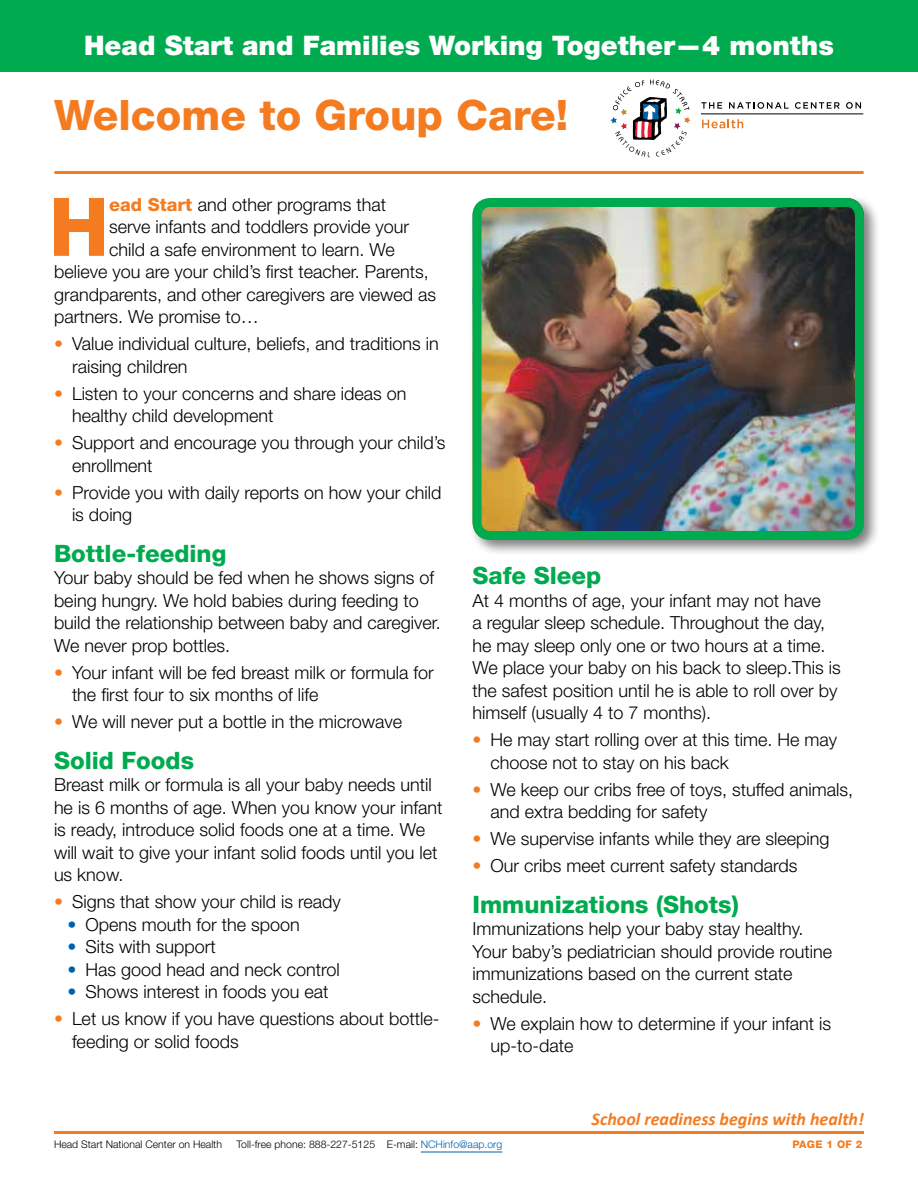
<style>
.page{position:relative;width:918px;height:1188px;background:#fff}
.page>*{position:absolute;margin:0;border:0;box-sizing:border-box;transform-origin:0 0}
.t1{font:800 81px "Helvetica Neue LT Std";color:#f47b20}
.t2{font:800 42px "Helvetica Neue LT Std";color:#f47b20}
.t3{font:900 27px "Helvetica Neue LT Std";color:#fff}
.t4{font:800 24px "Helvetica Neue LT Std";color:#00aa4f}
.t5{font:300 18px/22.5px "Helvetica Neue LT Std";color:#000}
.t6{font:italic 700 18px "Calibri";color:#f47b20}
.t7{font:300 18px "Helvetica Neue LT Std";color:#f47b20}
.t8{font:300 10.5px "Helvetica Neue LT Std";color:#000}
.t9{font:800 10.5px "Helvetica Neue LT Std";letter-spacing:.03em;color:#f47b20}
.s1{font-weight:800;color:#f47b20}
.s2{color:#f47b20}
.s3{font-family:"Helvetica Neue";color:#0161aa}
.s4{color:#0161aa}
</style>
<div class="page">
<hr style="left:54px;top:1131px;width:810px;height:3px;background:#f47b20">
<hr style="left:421px;top:1152px;width:81px;height:1px;background:#0161aa">
<hr style="left:56px;top:171px;width:806px;height:3px;background:#f47b20">
<hr style="left:701px;top:114px;width:162px;height:1px;background:#000">
<div style="left:0;top:0;width:918px;height:72px;background:#00aa4f"></div>
<svg style="left:701px;top:102px;width:21px;height:7px"></svg>
<svg style="left:702px;top:119px;width:41px;height:9px"></svg>
<svg style="left:610px;top:80px;width:81px;height:77px"></svg>
<svg style="left:729px;top:102px;width:60px;height:7px"></svg>
<svg style="left:795px;top:102px;width:45px;height:7px"></svg>
<svg style="left:846px;top:102px;width:15px;height:7px"></svg>
<div style="left:469px;top:194px;width:412px;height:363px;background:#000;opacity:.5"></div>
<img style="left:472px;top:198px;width:392px;height:342px">
<div style="left:472px;top:198px;width:392px;height:342px;border:9px solid #00aa4f;border-radius:14px"></div>
<h1 class="t3" style="left:84px;top:30px;width:751px">Head Start and Families Working Together—4 months</h1>
<p class="t2" style="left:54px;top:91px;width:516px">Welcome to Group Care!</p>
<p class="t1" style="left:49px;top:179px;width:62px">H</p>
<p class="t5" style="left:109px;top:193px;width:279px"><span class="s1">ead Start</span> and other programs that</p>
<p class="t5" style="left:109px;top:215px;width:302px">serve infants and toddlers provide your</p>
<p class="t5" style="left:109px;top:238px;width:287px">child a safe environment to learn. We</p>
<p class="t5" style="left:54px;top:260px;width:376px">believe you are your child’s first teacher. Parents,</p>
<p class="t5" style="left:54px;top:283px;width:384px">grandparents, and other caregivers are viewed as</p>
<p class="t5" style="left:54px;top:305px;width:206px">partners. We promise to…</p>
<p class="t5" style="left:72px;top:332px;width:368px;text-indent:-18px"><span class="s2">•</span> Value individual culture, beliefs, and traditions in raising children</p>
<p class="t5" style="left:72px;top:382px;width:336px;text-indent:-18px"><span class="s2">•</span> Listen to your concerns and share ideas on healthy child development</p>
<p class="t5" style="left:72px;top:431px;width:375px;text-indent:-18px"><span class="s2">•</span> Support and encourage you through your child’s enrollment</p>
<p class="t5" style="left:72px;top:481px;width:371px;text-indent:-18px"><span class="s2">•</span> Provide you with daily reports on how your child is doing</p>
<h2 class="t4" style="left:54px;top:539px;width:174px">Bottle-feeding</h2>
<p class="t5" style="left:54px;top:566px;width:388px">Your baby should be fed when he shows signs of being hungry. We hold babies during feeding to build the relationship between baby and caregiver.<br>We never prop bottles.</p>
<p class="t5" style="left:72px;top:661px;width:363px;text-indent:-18px"><span class="s2">•</span> Your infant will be fed breast milk or formula for the first four to six months of life</p>
<p class="t5" style="left:54px;top:710px;width:350px"><span class="s2">•</span> We will never put a bottle in the microwave</p>
<h2 class="t4" style="left:54px;top:746px;width:142px">Solid Foods</h2>
<p class="t5" style="left:54px;top:773px;width:390px">Breast milk or formula is all your baby needs until he is 6 months of age. When you know your infant is ready, introduce solid foods one at a time. We will wait to give your infant solid foods until you let us know.</p>
<p class="t7" style="left:54px;top:891px;width:10px">•</p>
<p class="t5" style="left:72px;top:890px;width:270px">Signs that show your child is ready</p>
<p class="t5" style="left:68px;top:913px;width:234px"><span class="s3">•</span> Opens mouth for the spoon</p>
<p class="t5" style="left:68px;top:935px;width:150px"><span class="s3">•</span> Sits with support</p>
<p class="t5" style="left:68px;top:958px;width:274px"><span class="s3">•</span> Has good head and neck control</p>
<p class="t5" style="left:68px;top:980px;width:263px"><span class="s3">•</span> Shows interest in foods you eat</p>
<p class="t5" style="left:72px;top:1007px;width:369px;text-indent:-18px"><span class="s2">•</span> Let us know if you have questions about bottle&shy;feeding or solid foods</p>
<h2 class="t4" style="left:472px;top:561px;width:130px">Safe Sleep</h2>
<p class="t5" style="left:472px;top:589px;width:370px">At 4 months of age, your infant may not have<br>a regular sleep schedule. Throughout the day, he may sleep only one or two hours at a time.<br>We place your baby on his back to sleep.This is the safest position until he is able to roll over by himself (usually 4 to 7 months).</p>
<p class="t5" style="left:490px;top:728px;width:348px;text-indent:-18px"><span class="s2">•</span> He may start rolling over at this time. He may choose not to stay on his back</p>
<p class="t5" style="left:490px;top:778px;width:364px;text-indent:-18px"><span class="s2">•</span> We keep our cribs free of toys, stuffed animals, and extra bedding for safety</p>
<p class="t5" style="left:472px;top:827px;width:359px"><span class="s2">•</span> We supervise infants while they are sleeping</p>
<p class="t5" style="left:472px;top:854px;width:327px"><span class="s2">•</span> Our cribs meet current safety standards</p>
<h2 class="t4" style="left:472px;top:890px;width:268px">Immunizations (Shots)</h2>
<p class="t5" style="left:472px;top:917px;width:361px">Immunizations help your baby stay healthy.<br>Your baby’s pediatrician should provide routine immunizations based on the current state schedule.</p>
<p class="t5" style="left:490px;top:1012px;width:342px;text-indent:-18px"><span class="s2">•</span> We explain how to determine if your infant is up-to-date</p>
<p class="t6" style="left:592px;top:1108px;width:274px">School readiness begins with health!</p>
<p class="t8" style="left:54px;top:1137px;width:170px">Head Start National Center on Health</p>
<p class="t8" style="left:237px;top:1137px;width:267px">Toll-free phone: 888-227-5125 E-mail: <span class="s4">NCHinfo@aap.org</span></p>
<p class="t9" style="left:792px;top:1138px;width:72px">PAGE 1 OF 2</p>
</div>
